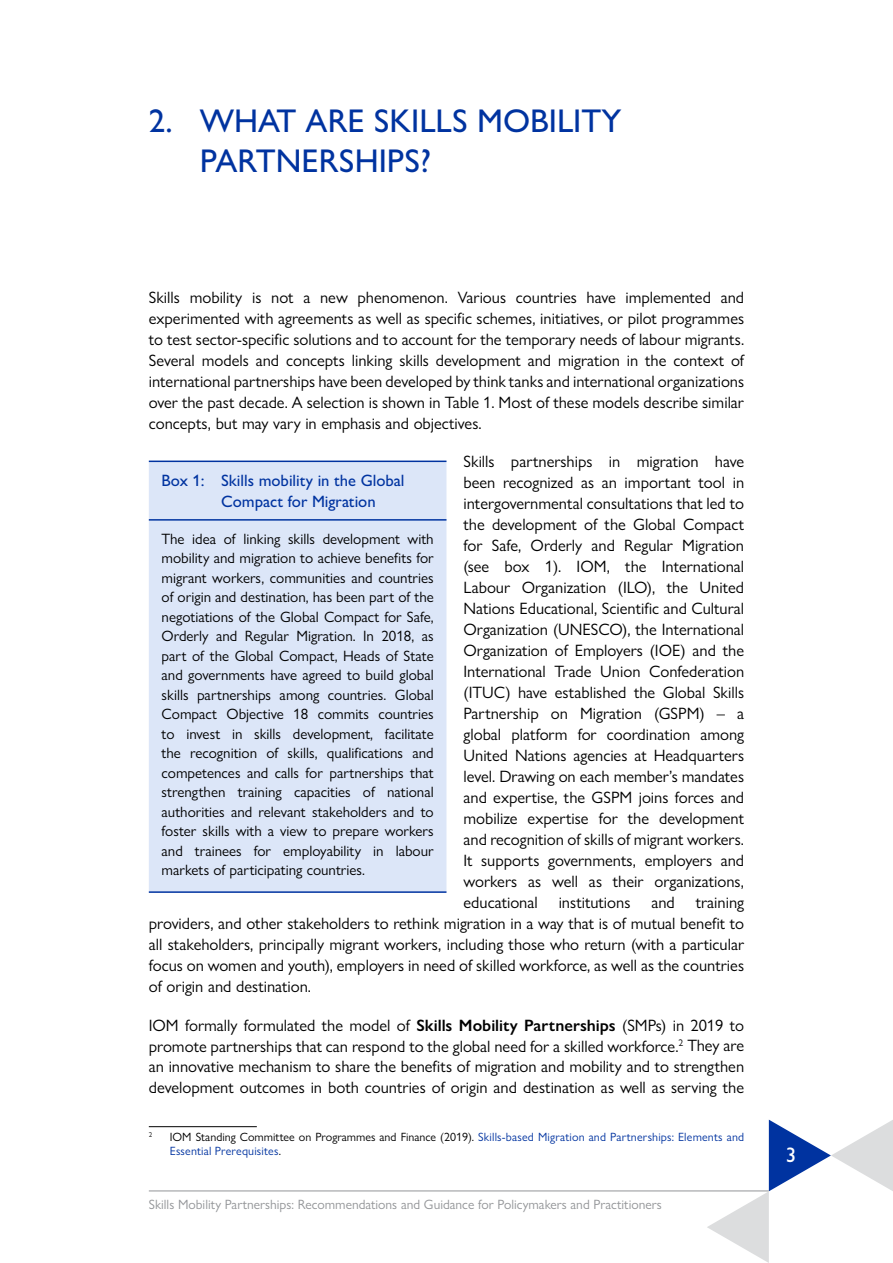
<style>
.page{position:relative;width:893px;height:1263px;background:#fff}
.page>*{position:absolute;margin:0;border:0;box-sizing:border-box;transform-origin:0 0}
.t1{font:500 33px/39.6px "Gill Sans Nova";color:#0033a0}
.t2{font:500 21px "Gill Sans Nova";color:#fff}
.t3{font:16.5px/21px "Gill Sans Nova";color:#000;text-align:justify}
.t4{font:500 16.5px/21px "Gill Sans Nova";color:#0033a0}
.t5{font:15px/19.5px "Gill Sans Nova";color:#000;text-align:justify}
.t6{font:13.5px "Gill Sans Nova";color:#939598}
.t7{font:12px/14.4px "Gill Sans Nova";letter-spacing:.01em;color:#0033a0}
.t8{font:7.05px "Gill Sans Nova";color:#000}
.s1{font-weight:600}
.s2{color:#000}
</style>
<div class="page">
<hr style="left:149px;top:1126px;width:108px;height:1px;background:#000">
<div style="left:149px;top:462px;width:297px;height:429px;background:#dce6f8"></div>
<hr style="left:149px;top:461px;width:297px;height:1px;background:#0033a0">
<hr style="left:149px;top:519px;width:297px;height:2px;background:#0033a0">
<hr style="left:149px;top:891px;width:297px;height:2px;background:#0033a0">
<hr style="left:149px;top:1190px;width:620px;height:1px;background:#939598">
<svg style="left:707px;top:1120px;width:186px;height:143px"></svg>
<h1 class="t1" style="left:200px;top:101px;width:423px;text-indent:-51px">2. WHAT ARE SKILLS MOBILITY<br>PARTNERSHIPS?</h1>
<p class="t3" style="left:149px;top:287px;width:597px">Skills mobility is not a new phenomenon. Various countries have implemented and experimented with agreements as well as specific schemes, initiatives, or pilot programmes to test sector-specific solutions and to account for the temporary needs of labour migrants.<br>Several models and concepts linking skills development and migration in the context of international partnerships have been developed by think tanks and international organizations over the past decade. A selection is shown in Table 1. Most of these models describe similar concepts, but may vary in emphasis and objectives.</p>
<p class="t3" style="left:463px;top:451px;width:282px">Skills partnerships in migration have been recognized as an important tool in intergovernmental consultations that led to the development of the Global Compact for Safe, Orderly and Regular Migration (see box 1). IOM, the International Labour Organization (ILO), the United Nations Educational, Scientific and Cultural Organization (UNESCO), the International Organization of Employers (IOE) and the International Trade Union Confederation (ITUC) have established the Global Skills Partnership on Migration (GSPM) – a global platform for coordination among United Nations agencies at Headquarters level. Drawing on each member’s mandates and expertise, the GSPM joins forces and mobilize expertise for the development and recognition of skills of migrant workers.<br>It supports governments, employers and workers as well as their organizations, educational</p>
<p class="t4" style="left:221px;top:470px;width:185px;text-indent:-60px">Box 1: Skills mobility in the Global<br>Compact for Migration</p>
<p class="t5" style="left:162px;top:529px;width:274px">The idea of linking skills development with mobility and migration to achieve benefits for migrant workers, communities and countries of origin and destination, has been part of the negotiations of the Global Compact for Safe, Orderly and Regular Migration. In 2018, as part of the Global Compact, Heads of State and governments have agreed to build global skills partnerships among countries. Global Compact Objective 18 commits countries to invest in skills development, facilitate the recognition of skills, qualifications and competences and calls for partnerships that strengthen training capacities of national authorities and relevant stakeholders and to foster skills with a view to prepare workers and trainees for employability in labour markets of participating countries.</p>
<p class="t3" style="left:559px;top:892px;width:73px">institutions</p>
<p class="t3" style="left:651px;top:892px;width:25px">and</p>
<p class="t3" style="left:149px;top:892px;width:597px;text-indent:547px">training providers, and other stakeholders to rethink migration in a way that is of mutual benefit to all stakeholders, principally migrant workers, including those who return (with a particular focus on women and youth), employers in need of skilled workforce, as well as the countries of origin and destination.</p>
<p class="t3" style="left:149px;top:1014px;width:597px">IOM formally formulated the model of <span class="s1">Skills Mobility Partnerships</span> (SMPs) in 2019 to promote partnerships that can respond to the global need for a skilled workforce.<sup>2</sup> They are an innovative mechanism to share the benefits of migration and mobility and to strengthen development outcomes in both countries of origin and destination as well as serving the</p>
<p class="t8" style="left:149px;top:1130px;width:5px">2</p>
<p class="t7" style="left:170px;top:1130px;width:576px"><span class="s2">IOM Standing Committee on Programmes and Finance (2019).</span> Skills-based Migration and Partnerships: Elements and<br>Essential Prerequisites<span class="s2">.</span></p>
<p class="t6" style="left:149px;top:1196px;width:514px">Skills Mobility Partnerships: Recommendations and Guidance for Policymakers and Practitioners</p>
<p class="t2" style="left:786px;top:1142px;width:12px">3</p>
</div>
